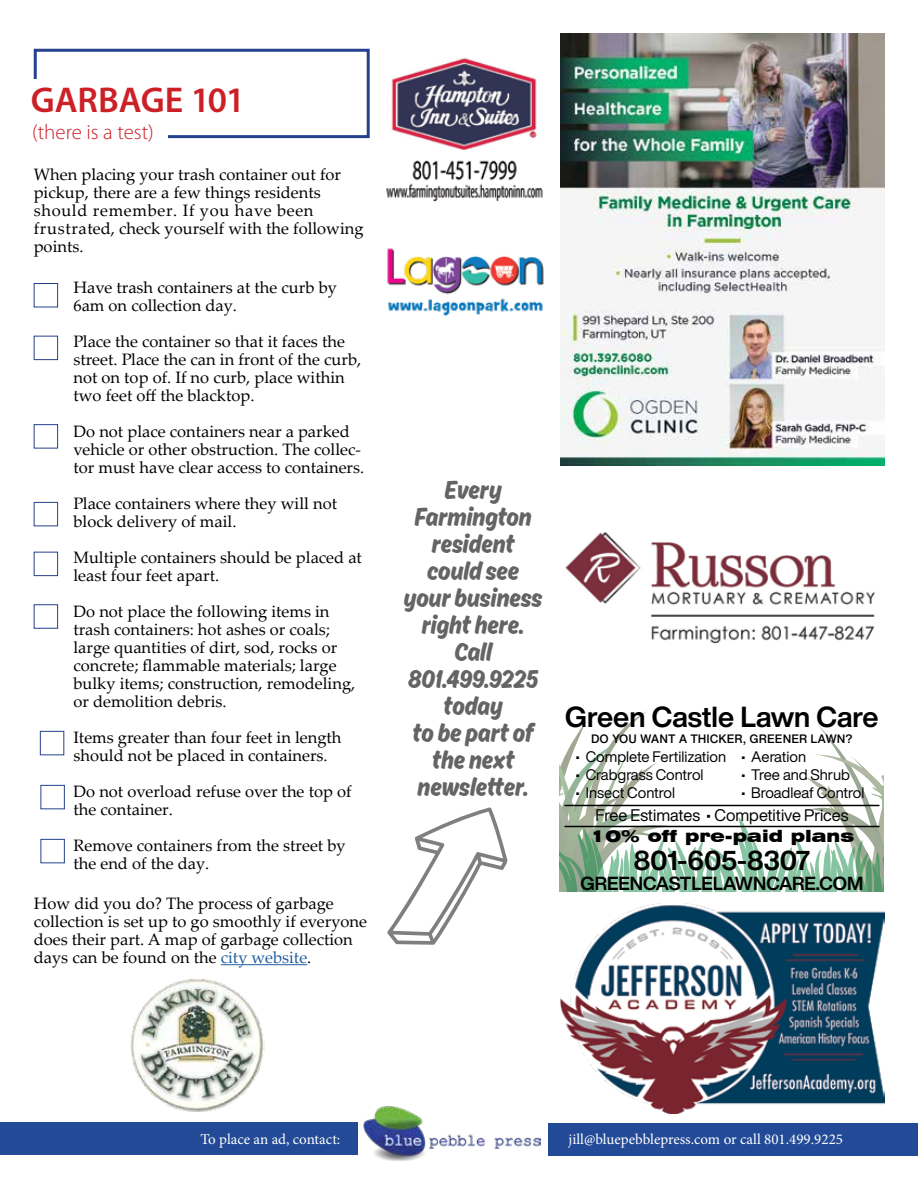
<style>
.page{position:relative;width:918px;height:1188px;background:#fff}
.page>*{position:absolute;margin:0;border:0;box-sizing:border-box;transform-origin:0 0}
.t1{font:600 36px "Myriad Pro";color:#cc2027}
.t2{font:700 28.5px "Helvetica Now Display";color:#000}
.t3{font:27px/27px "Ahkio";color:#636466;text-align:center}
.t4{font:700 26.85px "Helvetica Now Display";letter-spacing:-.005em;color:#000}
.t5{font:300 21px "Myriad Pro";color:#cc2027}
.t6{font:700 18.6px "Helvetica Now Display";color:#000}
.t7{font:16.5px/18px "Palatino Linotype";color:#000}
.t8{font:16.5px "Helvetica Now Display";color:#000}
.t9{font:900 expanded 16.5px "Swiss 721 BT";color:#000}
.t10{font:15px "Helvetica Now Display";color:#000}
.t11{font:15px "Minion Pro";color:#fff}
.t12{font:500 12px "Helvetica Now Text";color:#000}
.s1{color:#215e9e}
</style>
<div class="page">
<div style="left:549px;top:1123px;width:369px;height:33px;background:#224a97"></div>
<img style="left:387px;top:248px;width:157px;height:67px">
<div style="left:0;top:1123px;width:357px;height:32px;background:#224a97"></div>
<img style="left:386px;top:57px;width:157px;height:145px">
<img style="left:364px;top:1106px;width:176px;height:54px">
<svg style="left:560px;top:711px;width:324px;height:180px"></svg>
<hr style="left:564px;top:826px;width:315px;height:1px;background:#000">
<hr style="left:564px;top:805px;width:315px;height:1px;background:#000">
<img style="left:560px;top:903px;width:324px;height:211px">
<div style="left:34px;top:49px;width:336px;height:89px;border:3px solid #25408f"></div>
<hr style="left:221px;top:964px;width:86px;height:1px;background:#215e9e">
<div style="left:34px;top:283px;width:24px;height:24px;border:1px solid #25408f"></div>
<div style="left:34px;top:336px;width:24px;height:24px;border:1px solid #25408f"></div>
<div style="left:34px;top:424px;width:24px;height:24px;border:1px solid #25408f"></div>
<div style="left:34px;top:502px;width:24px;height:24px;border:1px solid #25408f"></div>
<div style="left:34px;top:552px;width:24px;height:24px;border:1px solid #25408f"></div>
<div style="left:34px;top:604px;width:24px;height:25px;border:1px solid #25408f"></div>
<div style="left:40px;top:731px;width:24px;height:24px;border:1px solid #25408f"></div>
<div style="left:40px;top:785px;width:25px;height:24px;border:1px solid #25408f"></div>
<div style="left:40px;top:839px;width:25px;height:24px;border:1px solid #25408f"></div>
<div style="left:32px;top:105px;width:135px;height:38px;background:#fff"></div>
<div style="left:31px;top:79px;width:241px;height:33px;background:#fff"></div>
<img style="left:130px;top:979px;width:134px;height:133px">
<svg style="left:387px;top:807px;width:121px;height:138px"></svg>
<img style="left:565px;top:532px;width:310px;height:112px">
<img style="left:560px;top:34px;width:324px;height:432px">
<h1 class="t1" style="left:31px;top:77px;width:216px">GARBAGE 101</h1>
<p class="t5" style="left:32px;top:120px;width:123px">(there is a test)</p>
<p class="t7" style="left:34px;top:164px;width:331px">When placing your trash container out for pickup, there are a few things residents should remember. If you have been frustrated, check yourself with the following points.</p>
<p class="t7" style="left:73px;top:278px;width:265px">Have trash containers at the curb by<br>6am on collection day.</p>
<p class="t7" style="left:73px;top:332px;width:289px">Place the container so that it faces the street. Place the can in front of the curb, not on top of. If no curb, place within two feet off the blacktop.</p>
<p class="t7" style="left:73px;top:422px;width:292px">Do not place containers near a parked vehicle or other obstruction. The collec&shy;tor must have clear access to containers.</p>
<p class="t7" style="left:73px;top:494px;width:265px">Place containers where they will not block delivery of mail.</p>
<p class="t7" style="left:73px;top:548px;width:290px">Multiple containers should be placed at least four feet apart.</p>
<p class="t7" style="left:73px;top:602px;width:283px">Do not place the following items in trash containers: hot ashes or coals; large quantities of dirt, sod, rocks or concrete; flammable materials; large bulky items; construction, remodeling, or demolition debris.</p>
<p class="t7" style="left:73px;top:728px;width:270px">Items greater than four feet in length should not be placed in containers.</p>
<p class="t7" style="left:73px;top:782px;width:280px">Do not overload refuse over the top of the container.</p>
<p class="t7" style="left:73px;top:836px;width:274px">Remove containers from the street by the end of the day.</p>
<p class="t7" style="left:34px;top:894px;width:335px">How did you do? The process of garbage collection is set up to go smoothly if everyone does their part. A map of garbage collection days can be found on the <span class="s1">city website</span>.</p>
<h3 class="t3" style="left:404px;top:476px;width:140px">Every<br>Farmington resident could see your business right here.<br>Call<br>801.499.9225 today<br>to be part of the next newsletter.</h3>
<h2 class="t2" style="left:565px;top:697px;width:315px">Green Castle Lawn Care</h2>
<p class="t12" style="left:591px;top:730px;width:263px">DO YOU WANT A THICKER, GREENER LAWN?</p>
<p class="t10" style="left:741px;top:747px;width:67px">• Aeration</p>
<p class="t10" style="left:741px;top:765px;width:110px">• Tree and Shrub</p>
<p class="t10" style="left:741px;top:783px;width:125px">• Broadleaf Control</p>
<p class="t10" style="left:576px;top:747px;width:152px">• Complete Fertilization</p>
<p class="t10" style="left:576px;top:765px;width:130px">• Crabgrass Control</p>
<p class="t10" style="left:576px;top:783px;width:101px">• Insect Control</p>
<p class="t8" style="left:595px;top:804px;width:255px">Free Estimates • Competitive Prices</p>
<p class="t9" style="left:590px;top:826px;width:266px">10% off pre-paid plans</p>
<h3 class="t4" style="left:634px;top:842px;width:178px">801-605-8307</h3>
<p class="t6" style="left:581px;top:870px;width:284px">GREENCASTLELAWNCARE.COM</p>
<p class="t11" style="left:200px;top:1129px;width:141px">To place an ad, contact:</p>
<p class="t11" style="left:568px;top:1129px;width:276px">jill@bluepebblepress.com or call 801.499.9225</p>
</div>
